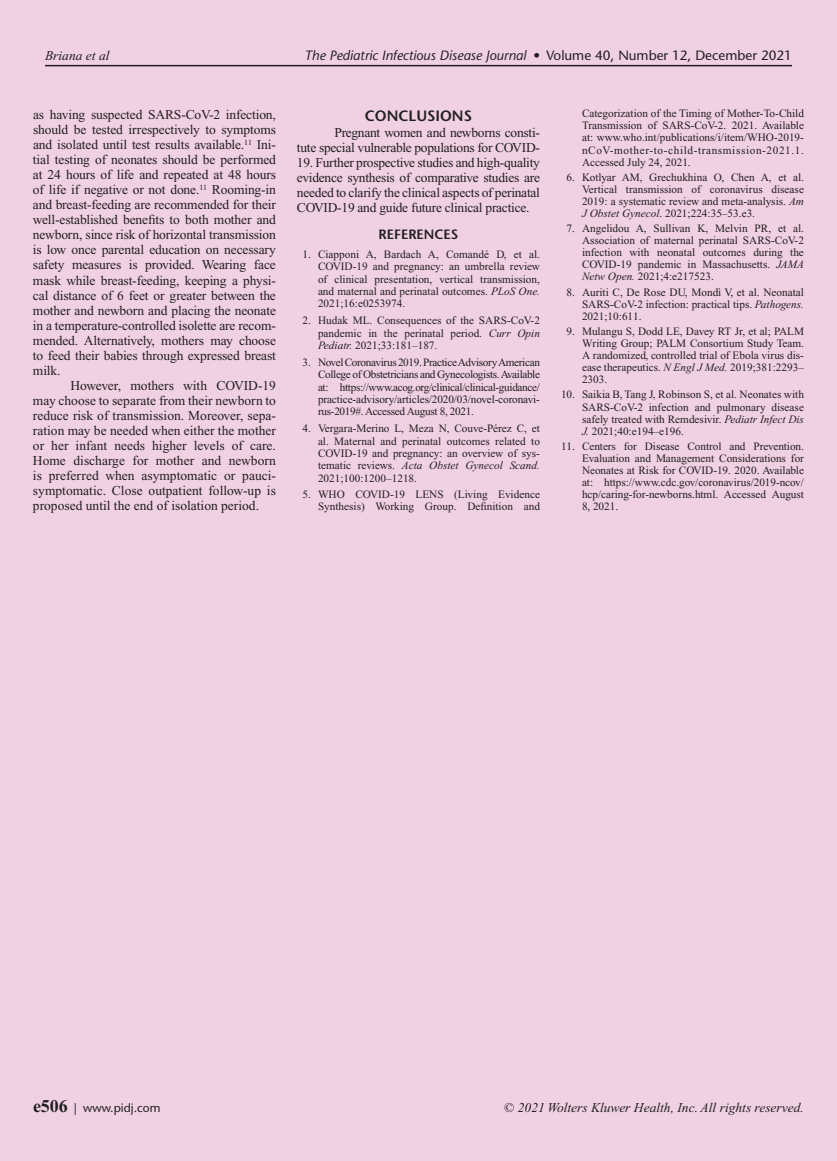
<style>
.page{position:relative;width:837px;height:1161px;background:#f0d0e3}
.page>*{position:absolute;margin:0;border:0;box-sizing:border-box;transform-origin:0 0}
.t1{font:600 15px "Stone Sans Std";color:#231f20}
.t2{font:13.5px/15px "Times New Roman PS Std";letter-spacing:-.01em;color:#231f20;text-align:justify}
.t3{font:italic 500 13.5px "Stone Sans Std";color:#231f20}
.t4{font:italic 13.5px "Times New Roman PS Std";color:#231f20}
.t5{font:600 13.5px "Stone Sans Std";color:#231f20}
.t6{font:500 12px "Stone Sans Std";color:#231f20}
.t7{font:11.25px/12px "Times New Roman PS Std";color:#231f20;text-align:justify}
.s1{font-style:normal}
.s2{font-style:italic}
.s3{font-family:"Times New Roman PS Std";font-weight:700;font-size:18px}
</style>
<div class="page">
<hr style="left:45px;top:65px;width:747px;height:1px;background:#231f20">
<p class="t4" style="left:45px;top:49px;width:66px">Briana et al</p>
<p class="t3" style="left:305px;top:48px;width:489px">The Pediatric Infectious Disease Journal • <span class="s1">Volume 40, Number 12, December 2021</span></p>
<p class="t2" style="left:33px;top:107px;width:245px">as having suspected SARS-CoV-2 infection, should be tested irrespectively to symptoms and isolated until test results available.<sup>11</sup> Ini&shy;tial testing of neonates should be performed at 24 hours of life and repeated at 48 hours of life if negative or not done.<sup>11</sup> Rooming-in and breast-feeding are recommended for their well-established benefits to both mother and newborn, since risk of horizontal transmission is low once parental education on necessary safety measures is provided. Wearing face mask while breast-feeding, keeping a physi&shy;cal distance of 6 feet or greater between the mother and newborn and placing the neonate in a temperature-controlled isolette are recom&shy;mended. Alternatively, mothers may choose to feed their babies through expressed breast milk.</p>
<p class="t2" style="left:33px;top:378px;width:245px;text-indent:38px">However, mothers with COVID-19 may choose to separate from their newborn to reduce risk of transmission. Moreover, sepa&shy;ration may be needed when either the mother or her infant needs higher levels of care.<br>Home discharge for mother and newborn is preferred when asymptomatic or pauci&shy;symptomatic. Close outpatient follow-up is proposed until the end of isolation period.</p>
<h1 class="t1" style="left:365px;top:106px;width:109px">CONCLUSIONS</h1>
<p class="t2" style="left:297px;top:125px;width:244px;text-align:right">Pregnant women and newborns consti-<br>tute special vulnerable populations for COVID-</p>
<p class="t2" style="left:297px;top:155px;width:245px">19. Further prospective studies and high-quality evidence synthesis of comparative studies are needed to clarify the clinical aspects of perinatal COVID-19 and guide future clinical practice.</p>
<p class="t5" style="left:379px;top:227px;width:81px">REFERENCES</p>
<p class="t7" style="left:318px;top:248px;width:224px;text-indent:-15px">1. Ciapponi A, Bardach A, Comandé D, et al.<br>COVID-19 and pregnancy: an umbrella review of clinical presentation, vertical transmission, and maternal and perinatal outcomes. <span class="s2">PLoS One.<br></span>2021;16:e0253974.</p>
<p class="t7" style="left:318px;top:314px;width:223px;text-indent:-15px">2. Hudak ML. Consequences of the SARS-CoV-2 pandemic in the perinatal period. <span class="s2">Curr Opin Pediatr.</span> 2021;33:181–187.</p>
<p class="t7" style="left:318px;top:356px;width:224px;text-indent:-15px">3. Novel Coronavirus 2019. Practice Advisory American College of Obstetricians and Gynecologists. Available at: https://www.acog.org/clinical/clinical-guidance/ practice-advisory/articles/2020/03/novel-coronavi&shy;rus-2019#. Accessed August 8, 2021.</p>
<p class="t7" style="left:318px;top:422px;width:224px;line-height:12.5px;text-indent:-15px">4. Vergara-Merino L, Meza N, Couve-Pérez C, et al. Maternal and perinatal outcomes related to COVID-19 and pregnancy: an overview of sys&shy;tematic reviews. <span class="s2">Acta Obstet Gynecol Scand.<br></span>2021;100:1200–1218.</p>
<p class="t7" style="left:303px;top:489px;width:239px;text-align:right">5. WHO COVID-19 LENS (Living Evidence<br>Synthesis) Working Group. Definition and</p>
<p class="t7" style="left:582px;top:108px;width:224px">Categorization of the Timing of Mother-To-Child Transmission of SARS-CoV-2. 2021. Available at: www.who.int/publications/i/item/WHO-2019- nCoV-mother-to-child-transmission-2021.1.<br>Accessed July 24, 2021.</p>
<p class="t7" style="left:582px;top:171px;width:224px;text-indent:-15px">6. Kotlyar AM, Grechukhina O, Chen A, et al.<br>Vertical transmission of coronavirus disease 2019: a systematic review and meta-analysis. <span class="s2">Am J Obstet Gynecol</span>. 2021;224:35–53.e3.</p>
<p class="t7" style="left:582px;top:223px;width:224px;text-indent:-15px">7. Angelidou A, Sullivan K, Melvin PR, et al.<br>Association of maternal perinatal SARS-CoV-2 infection with neonatal outcomes during the COVID-19 pandemic in Massachusetts. <span class="s2">JAMA Netw Open.</span> 2021;4:e217523.</p>
<p class="t7" style="left:582px;top:286px;width:224px;text-indent:-15px">8. Auriti C, De Rose DU, Mondì V, et al. Neonatal SARS-CoV-2 infection: practical tips. <span class="s2">Pathogens.<br></span>2021;10:611.</p>
<p class="t7" style="left:582px;top:325px;width:224px;text-indent:-15px">9. Mulangu S, Dodd LE, Davey RT Jr, et al; PALM Writing Group; PALM Consortium Study Team.<br>A randomized, controlled trial of Ebola virus dis&shy;ease therapeutics. <span class="s2">N Engl J Med.</span> 2019;381:2293– 2303.</p>
<p class="t7" style="left:582px;top:389px;width:224px;text-indent:-21px">10. Saikia B, Tang J, Robinson S, et al. Neonates with SARS-CoV-2 infection and pulmonary disease safely treated with Remdesivir. <span class="s2">Pediatr Infect Dis J.</span> 2021;40:e194–e196.</p>
<p class="t7" style="left:582px;top:440px;width:224px;text-indent:-21px">11. Centers for Disease Control and Prevention.<br>Evaluation and Management Considerations for Neonates at Risk for COVID-19. 2020. Available at: https://www.cdc.gov/coronavirus/2019-ncov/ hcp/caring-for-newborns.html. Accessed August 8, 2021.</p>
<p class="t6" style="left:33px;top:1101px;width:129px"><span class="s3">e506</span> | www.pidj.com</p>
<p class="t4" style="left:504px;top:1100px;width:302px">© 2021 Wolters Kluwer Health, Inc. All rights reserved.</p>
</div>
